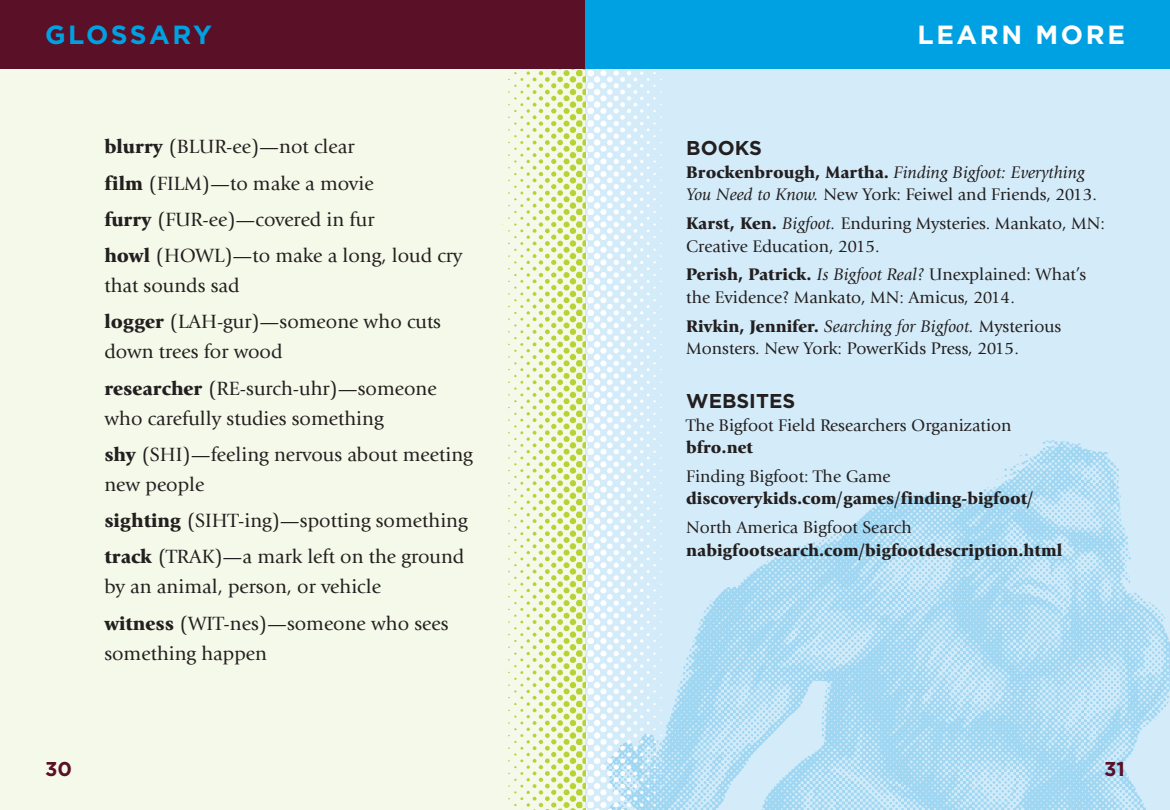
<style>
.page{position:relative;width:1170px;height:810px;background:#fff}
.page>*{position:absolute;margin:0;border:0;box-sizing:border-box;transform-origin:0 0}
.t1{font:700 26.25px "Gotham HTF";letter-spacing:.1em;color:#fff}
.t2{font:700 26.25px "Gotham HTF";letter-spacing:.09em;color:#00a1e3}
.t3{font:20px/36.2px "Giovanni";color:#231f20}
.t4{font:700 20px "Gotham HTF";color:#231f20}
.t5{font:700 20px "Gotham";color:#5a1026}
.t6{font:17.5px/22.5px "Giovanni";color:#231f20}
.t7{font:900 17.5px "Giovanni";color:#231f20}
.t8{font:italic 17.5px/22.5px "Giovanni";color:#231f20}
.s1{font-weight:900}
.s2{font-weight:900;font-style:normal}
.s3{font-style:normal}
.s4{font-style:italic}
</style>
<div class="page">
<div style="left:585px;top:0;width:585px;height:810px;background:#d4ecf9"></div>
<div style="left:0;top:0;width:585px;height:810px;background:#f5f9e9"></div>
<img style="left:673px;top:440px;width:497px;height:370px">
<img style="left:497px;top:68px;width:176px;height:742px">
<div style="left:0;top:0;width:585px;height:68px;background:#5a1026"></div>
<div style="left:585px;top:0;width:585px;height:68px;background:#00a1e3"></div>
<h1 class="t2" style="left:45px;top:20px;width:169px">GLOSSARY</h1>
<h1 class="t1" style="left:918px;top:20px;width:209px">LEARN MORE</h1>
<p class="t3" style="left:104px;top:129px;width:360px"><span class="s1">blurry</span> (BLUR-ee)—not clear<br><span class="s1">film</span> (FILM)—to make a movie<br><span class="s1">furry</span> (FUR-ee)—covered in fur<br><span class="s1">howl</span> (HOWL)—to make a long, loud cry</p>
<p class="t3" style="left:104px;top:268px;width:338px">that sounds sad<br><span class="s1">logger</span> (LAH-gur)—someone who cuts</p>
<p class="t3" style="left:104px;top:334px;width:334px">down trees for wood<br><span class="s1">researcher</span> (RE-surch-uhr)—someone</p>
<p class="t3" style="left:104px;top:400px;width:370px">who carefully studies something<br><span class="s1">shy</span> (SHI)—feeling nervous about meeting</p>
<p class="t3" style="left:104px;top:466px;width:365px">new people<br><span class="s1">sighting</span> (SIHT-ing)—spotting something <span class="s1">track</span> (TRAK)—a mark left on the ground</p>
<p class="t3" style="left:104px;top:569px;width:346px">by an animal, person, or vehicle <span class="s1">witness</span> (WIT-nes)—someone who sees</p>
<p class="t3" style="left:104px;top:635px;width:164px">something happen</p>
<p class="t4" style="left:686px;top:137px;width:77px">BOOKS</p>
<p class="t8" style="left:686px;top:161px;width:412px"><span class="s2">Brockenbrough, Martha.</span> Finding Bigfoot: Everything<br>You Need to Know. <span class="s3">New York: Feiwel and Friends, 2013.</span></p>
<p class="t6" style="left:686px;top:212px;width:420px"><span class="s1">Karst, Ken.</span> <span class="s4">Bigfoot.</span> Enduring Mysteries. Mankato, MN:<br>Creative Education, 2015.</p>
<p class="t6" style="left:686px;top:264px;width:402px"><span class="s1">Perish, Patrick.</span> <span class="s4">Is Bigfoot Real?</span> Unexplained: What’s the Evidence? Mankato, MN: Amicus, 2014.</p>
<p class="t6" style="left:686px;top:315px;width:376px"><span class="s1">Rivkin, Jennifer.</span> <span class="s4">Searching for Bigfoot.</span> Mysterious<br>Monsters. New York: PowerKids Press, 2015.</p>
<p class="t4" style="left:686px;top:389px;width:110px">WEBSITES</p>
<p class="t6" style="left:686px;top:414px;width:327px">The Bigfoot Field Researchers Organization</p>
<p class="t7" style="left:686px;top:437px;width:68px">bfro.net</p>
<p class="t6" style="left:686px;top:465px;width:206px">Finding Bigfoot: The Game</p>
<p class="t7" style="left:686px;top:488px;width:349px">discoverykids.com/games/finding-bigfoot/</p>
<p class="t6" style="left:686px;top:516px;width:227px">North America Bigfoot Search</p>
<p class="t7" style="left:686px;top:539px;width:377px">nabigfootsearch.com/bigfootdescription.html</p>
<p class="t5" style="left:45px;top:756px;width:29px">30</p>
<p class="t5" style="left:1104px;top:756px;width:22px">31</p>
</div>
